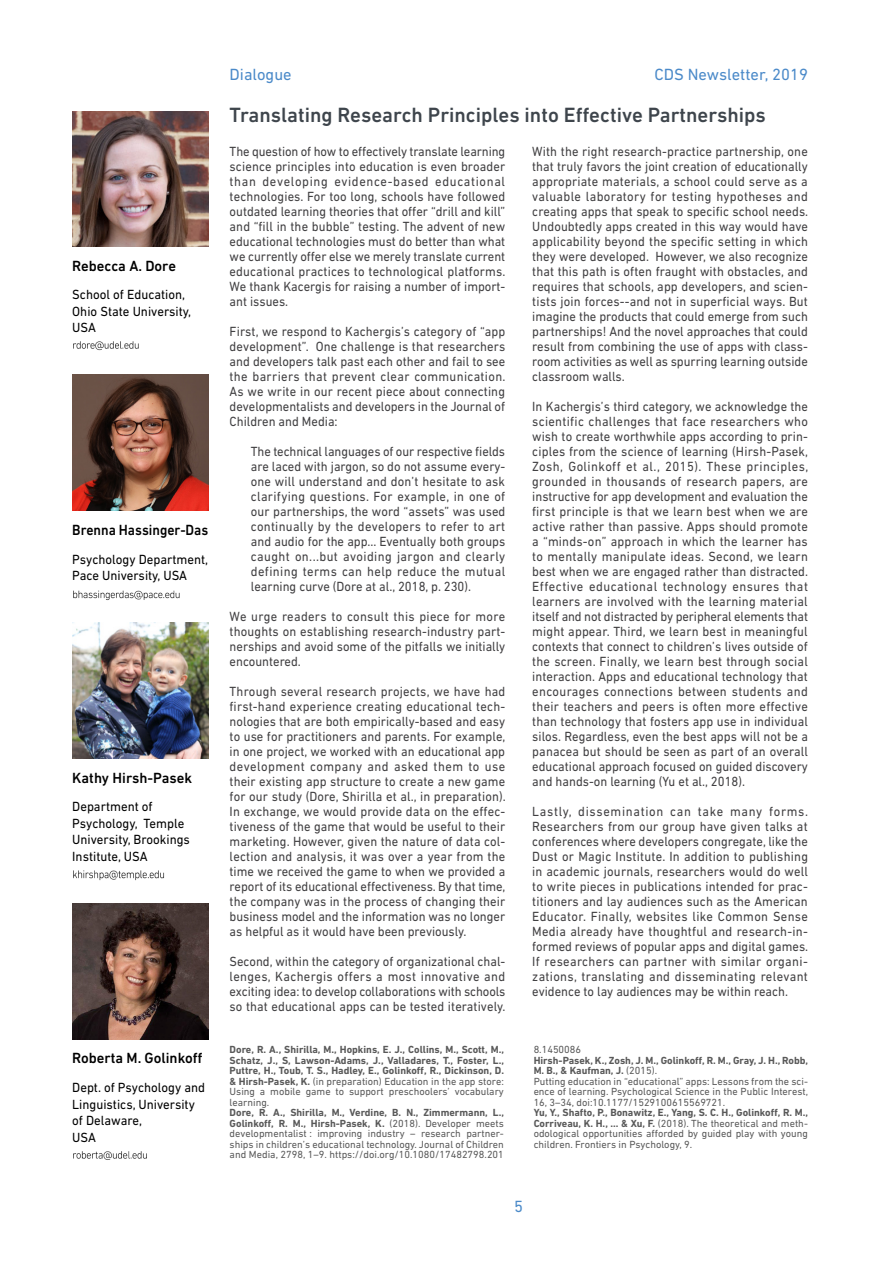
<style>
.page{position:relative;width:893px;height:1263px;background:#fff}
.page>*{position:absolute;margin:0;border:0;box-sizing:border-box;transform-origin:0 0}
.t1{font:500 21px "DIN Next LT Pro";color:#3e454c}
.t2{font:16.5px "DIN Next LT Pro";color:#4b8ac9}
.t3{font:500 15px "DIN Next LT Pro";color:#000}
.t4{font:500 15px "DIN Next LT Pro";color:#000;scale:.92 1}
.t5{font:13.5px/15px "DIN Next LT Pro";color:#414042;text-align:justify;scale:.94 1}
.t6{font:13.5px/16.5px "DIN Next LT Pro";color:#000;scale:.96 1}
.t7{font:10.5px/10.5px "DIN Next LT Pro";color:#5a5a5a;text-align:justify}
.t8{font:700 10.5px/10.5px "DIN Next LT Pro";color:#5a5a5a;text-align:justify}
.s1{font-weight:400}
.s2{font-weight:700}
</style>
<div class="page">
<img style="left:72px;top:111px;width:136px;height:136px">
<img style="left:73px;top:341px;width:66px;height:10px">
<img style="left:72px;top:903px;width:136px;height:136px">
<img style="left:73px;top:1151px;width:74px;height:9px">
<img style="left:72px;top:623px;width:136px;height:136px">
<img style="left:73px;top:870px;width:92px;height:11px">
<img style="left:72px;top:375px;width:136px;height:136px">
<img style="left:73px;top:590px;width:107px;height:11px">
<p class="t3" style="left:72px;top:257px;width:105px">Rebecca A. Dore</p>
<p class="t6" style="left:72px;top:286px;width:125px">School of Education,<br>Ohio State University,<br>USA</p>
<p class="t4" style="left:72px;top:521px;width:149px">Brenna Hassinger-Das</p>
<p class="t6" style="left:72px;top:550px;width:143px">Psychology Department,<br>Pace University, USA</p>
<p class="t3" style="left:72px;top:769px;width:121px">Kathy Hirsh-Pasek</p>
<p class="t6" style="left:72px;top:798px;width:124px">Department of<br>Psychology, Temple<br>University, Brookings<br>Institute, USA</p>
<p class="t3" style="left:72px;top:1050px;width:132px">Roberta M. Golinkoff</p>
<p class="t6" style="left:72px;top:1079px;width:140px">Dept. of Psychology and<br>Linguistics, University of Delaware,<br>USA</p>
<p class="t2" style="left:230px;top:65px;width:64px">Dialogue</p>
<p class="t2" style="left:654px;top:65px;width:155px">CDS Newsletter, 2019</p>
<h1 class="t1" style="left:230px;top:103px;width:538px">Translating Research Principles into Effective Partnerships</h1>
<p class="t5" style="left:230px;top:144px;width:295px">The question of how to effectively translate learning science principles into education is even broader than developing evidence-based educational technologies. For too long, schools have followed outdated learning theories that offer “drill and kill” and “fill in the bubble” testing. The advent of new educational technologies must do better than what we currently offer else we merely translate current educational practices to technological platforms.<br>We thank Kacergis for raising a number of import&shy;ant issues.</p>
<p class="t5" style="left:230px;top:324px;width:295px">First, we respond to Kachergis’s category of “app development”. One challenge is that researchers and developers talk past each other and fail to see the barriers that prevent clear communication.<br>As we write in our recent piece about connecting developmentalists and developers in the Journal of Children and Media:</p>
<p class="t5" style="left:251px;top:444px;width:272px">The technical languages of our respective fields are laced with jargon, so do not assume every&shy;one will understand and don’t hesitate to ask clarifying questions. For example, in one of our partnerships, the word “assets” was used continually by the developers to refer to art and audio for the app… Eventually both groups caught on...but avoiding jargon and clearly defining terms can help reduce the mutual learning curve (Dore at al., 2018, p. 230).</p>
<p class="t5" style="left:230px;top:609px;width:295px">We urge readers to consult this piece for more thoughts on establishing research-industry part&shy;nerships and avoid some of the pitfalls we initially encountered.</p>
<p class="t5" style="left:230px;top:684px;width:295px">Through several research projects, we have had first-hand experience creating educational tech&shy;nologies that are both empirically-based and easy to use for practitioners and parents. For example, in one project, we worked with an educational app development company and asked them to use their existing app structure to create a new game for our study (Dore, Shirilla et al., in preparation).<br>In exchange, we would provide data on the effec&shy;tiveness of the game that would be useful to their marketing. However, given the nature of data col&shy;lection and analysis, it was over a year from the time we received the game to when we provided a report of its educational effectiveness. By that time, the company was in the process of changing their business model and the information was no longer as helpful as it would have been previously.</p>
<p class="t5" style="left:230px;top:954px;width:295px">Second, within the category of organizational chal&shy;lenges, Kachergis offers a most innovative and exciting idea: to develop collaborations with schools so that educational apps can be tested iteratively.</p>
<p class="t8" style="left:230px;top:1044px;width:276px">Dore, R. A., Shirilla, M., Hopkins, E. J., Collins, M., Scott, M., Schatz, J., S, Lawson-Adams, J., Valladares, T., Foster, L., Puttre, H., Toub, T. S., Hadley, E., Golinkoff, R., Dickinson, D. &amp; Hirsh-Pasek, K. <span class="s1">(in preparation) Education in the app store:<br>Using a mobile game to support preschoolers’ vocabulary learning.</span></p>
<p class="t7" style="left:230px;top:1107px;width:276px"><span class="s2">Dore, R. A., Shirilla, M., Verdine, B. N., Zimmermann, L., Golinkoff, R. M., Hirsh-Pasek, K.</span> (2018). Developer meets developmentalist : improving industry – research partner&shy;ships in children’s educational technology. Journal of Children and Media, 2798, 1–9. https://doi.org/10.1080/17482798.201</p>
<p class="t5" style="left:532px;top:144px;width:295px">With the right research-practice partnership, one that truly favors the joint creation of educationally appropriate materials, a school could serve as a valuable laboratory for testing hypotheses and creating apps that speak to specific school needs.<br>Undoubtedly apps created in this way would have applicability beyond the specific setting in which they were developed. However, we also recognize that this path is often fraught with obstacles, and requires that schools, app developers, and scien&shy;tists join forces--and not in superficial ways. But imagine the products that could emerge from such partnerships! And the novel approaches that could result from combining the use of apps with class&shy;room activities as well as spurring learning outside classroom walls.</p>
<p class="t5" style="left:532px;top:399px;width:295px">In Kachergis’s third category, we acknowledge the scientific challenges that face researchers who wish to create worthwhile apps according to prin&shy;ciples from the science of learning (Hirsh-Pasek, Zosh, Golinkoff et al., 2015). These principles, grounded in thousands of research papers, are instructive for app development and evaluation the first principle is that we learn best when we are active rather than passive. Apps should promote a “minds-on” approach in which the learner has to mentally manipulate ideas. Second, we learn best when we are engaged rather than distracted.<br>Effective educational technology ensures that learners are involved with the learning material itself and not distracted by peripheral elements that might appear. Third, we learn best in meaningful contexts that connect to children’s lives outside of the screen. Finally, we learn best through social interaction. Apps and educational technology that encourages connections between students and their teachers and peers is often more effective than technology that fosters app use in individual silos. Regardless, even the best apps will not be a panacea but should be seen as part of an overall educational approach focused on guided discovery and hands-on learning (Yu et al., 2018).</p>
<p class="t5" style="left:532px;top:804px;width:295px">Lastly, dissemination can take many forms.<br>Researchers from our group have given talks at conferences where developers congregate, like the Dust or Magic Institute. In addition to publishing in academic journals, researchers would do well to write pieces in publications intended for prac&shy;titioners and lay audiences such as the American Educator. Finally, websites like Common Sense Media already have thoughtful and research-in&shy;formed reviews of popular apps and digital games.<br>If researchers can partner with similar organi&shy;zations, translating and disseminating relevant evidence to lay audiences may be within reach.</p>
<p class="t7" style="left:534px;top:1044px;width:49px">8.1450086</p>
<p class="t7" style="left:534px;top:1055px;width:276px;text-align:left"><span class="s2">Hirsh-Pasek, K., Zosh, J. M., Golinkoff, R. M., Gray, J. H., Robb, M. B., &amp; Kaufman, J.</span> (2015).<br>Putting education in “educational” apps: Lessons from the sci&shy;ence of learning. Psychological Science in the Public Interest, 16, 3–34, doi:10.1177/1529100615569721.</p>
<p class="t7" style="left:534px;top:1107px;width:276px"><span class="s2">Yu, Y., Shafto, P., Bonawitz, E., Yang, S. C. H., Golinkoff, R. M., Corriveau, K. H., ... &amp; Xu, F.</span> (2018). The theoretical and meth&shy;odological opportunities afforded by guided play with young children. Frontiers in Psychology, 9.</p>
<p class="t2" style="left:514px;top:1197px;width:10px">5</p>
</div>
